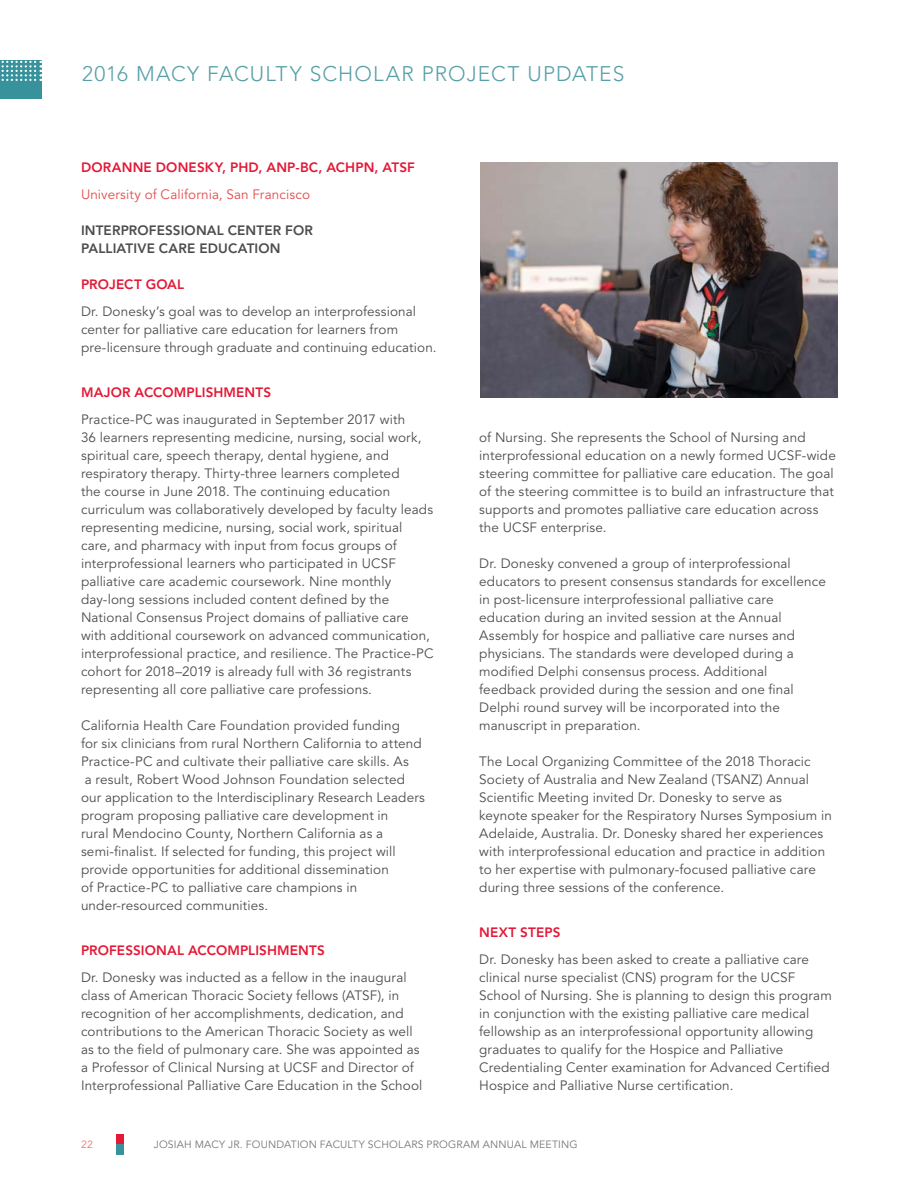
<style>
.page{position:relative;width:918px;height:1188px;background:#fff}
.page>*{position:absolute;margin:0;border:0;box-sizing:border-box;transform-origin:0 0}
.Headlines{font:300 21px "Avenir LT Std";letter-spacing:.05em;color:#569fa7}
.Body{font:13.5px/18px "Avenir LT Std";letter-spacing:.01em;color:#4c4d4e}
.Subheadlines__First{font:800 13.5px "Avenir LT Std";letter-spacing:.01em;color:#e31936}
.Subheadlines__Second{font:800 13.5px/18px "Avenir LT Std";letter-spacing:.01em;color:#4c4d4e}
.Body__Institutions{font:13.5px "Avenir LT Std";letter-spacing:.01em;color:#e54a4a}
.t1{font:10.5px "Avenir LT Std";letter-spacing:.015em;color:#76787a}
.t2{font:10.5px "Avenir LT Std";color:#eb7669}
</style>
<div class="page">
<div style="left:117px;top:1134px;width:7px;height:10px;background:#e31936"></div>
<div style="left:117px;top:1144px;width:7px;height:10px;background:#37929b"></div>
<div style="left:0;top:61px;width:42px;height:38px;background:#37929b"></div>
<svg style="left:1px;top:61px;width:40px;height:20px"></svg>
<img style="left:480px;top:162px;width:358px;height:236px">
<p class="Headlines" style="left:82px;top:61px;width:542px">2016 MACY FACULTY SCHOLAR PROJECT U PDATES</p>
<p class="Subheadlines__First" style="left:81px;top:160px;width:336px">DORANNE DONESKY, PHD, ANP-BC, ACHPN, ATSF</p>
<p class="Body__Institutions" style="left:81px;top:187px;width:231px">University of California, San Francisco</p>
<p class="Subheadlines__Second" style="left:81px;top:222px;width:234px">INTERPROFESSIONAL CENTER FOR<br>PALLIATIVE CARE EDUCATION</p>
<p class="Subheadlines__First" style="left:81px;top:277px;width:105px">PROJECT GOAL</p>
<p class="Body" style="left:81px;top:303px;width:357px">Dr. Donesky’s goal was to develop an interprofessional center for palliative care education for learners from pre-licensure through graduate and continuing education.</p>
<p class="Subheadlines__First" style="left:81px;top:385px;width:192px">MAJOR ACCOMPLISHMENTS</p>
<p class="Body" style="left:81px;top:411px;width:354px">Practice-PC was inaugurated in September 2017 with<br>36 learners representing medicine, nursing, social work, spiritual care, speech therapy, dental hygiene, and respiratory therapy. Thirty-three learners completed<br>the course in June 2018. The continuing education curriculum was collaboratively developed by faculty leads representing medicine, nursing, social work, spiritual care, and pharmacy with input from focus groups of interprofessional learners who participated in UCSF palliative care academic coursework. N ine monthly day-long sessions included content defined by the National Consensus Project domains of palliative care with additional coursework on advanced communication, interprofessional practice, and resilience. The Practice-PC cohort for 2018–2019 is already full with 36 registrants representing all core palliative care professions.</p>
<p class="Body" style="left:81px;top:717px;width:345px">California Health Care Foundation provided funding<br>for six clinicians from rural N orthern California to attend Practice-PC and cultivate their palliative care skills. As<br>a result, Robert Wood Johnson Foundation selected our application to the Interdisciplinary Research Leaders program proposing palliative care development in<br>rural Mendocino County, Northern California as a semi-finalist. If selected for funding, this project will provide opportunities for additional dissemination<br>of Practice-PC to palliative care champions in under-resourced communities.</p>
<p class="Subheadlines__First" style="left:81px;top:943px;width:245px">PROFESSIONAL ACCOMPLISHMENTS</p>
<p class="Body" style="left:81px;top:969px;width:343px">Dr. Donesky was inducted as a fellow in the inaugural class of American Thoracic Society fellows (ATS F), in recognition of her accomplishments, dedication, and contributions to the American Thoracic Society as well as to the field of pulmonary care. She was appointed as a Professor of Clinical N ursing at UCSF and Director of Interprofessional Palliative Care Education in the School</p>
<p class="Body" style="left:479px;top:428px;width:358px">of N ursing. She represents the School of N ursing and interprofessional education on a newly formed UCSF-wide steering committee for palliative care education. The goal of the steering committee is to build an infrastructure that supports and promotes palliative care education across the UCSF enterprise.</p>
<p class="Body" style="left:479px;top:554px;width:348px">Dr. Donesky convened a group of interprofessional educators to present consensus standards for excellence in post-licensure interprofessional palliative care education during an invited session at the Annual Assembly for hospice and palliative care nurses and physicians. The standards were developed during a modified Delphi consensus process. Additional feedback provided during the session and one final Delphi round survey will be incorporated into the manuscript in preparation.</p>
<p class="Body" style="left:479px;top:752px;width:354px">The Local Organizing Committee of the 2018 Thoracic Society of Australia and N ew Zealand (TSANZ) Annual Scientific Meeting invited Dr. Donesky to serve as keynote speaker for the Respiratory N urses Symposium in Adelaide, Australia. Dr. Donesky shared her experiences with interprofessional education and practice in addition to her expertise with pulmonary-focused palliative care during three sessions of the conference.</p>
<p class="Subheadlines__First" style="left:479px;top:924px;width:83px">NEXT STEPS</p>
<p class="Body" style="left:479px;top:950px;width:354px">Dr. Donesky has been asked to create a palliative care clinical nurse specialist (CNS) program for the UCSF School of N ursing. She is planning to design this program in conjunction with the existing palliative care medical fellowship as an interprofessional opportunity allowing graduates to qualify for the Hospice and Palliative Credentialing Center examination for Advanced Certified Hospice and Palliative N urse certification.</p>
<p class="t2" style="left:81px;top:1138px;width:13px">22</p>
<p class="t1" style="left:154px;top:1138px;width:425px">JOS IAH MACY JR. FOUN DATION FACULTY SCHOLARS PROGRAM ANN UAL MEETIN G</p>
</div>
